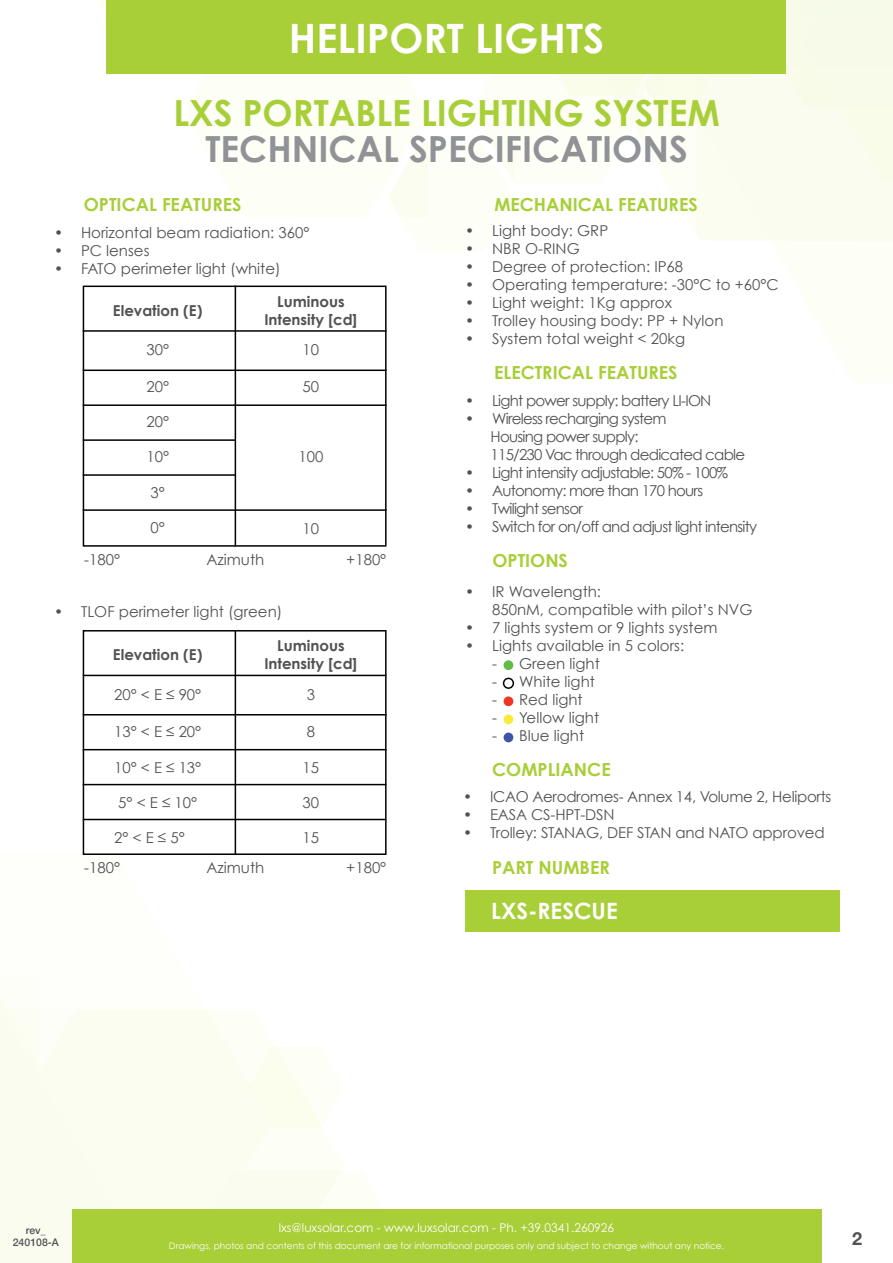
<style>
.page{position:relative;width:893px;height:1263px;background:#fff}
.page>*{position:absolute;margin:0;border:0;box-sizing:border-box;transform-origin:0 0}
.t1{font:700 40.5px "Century Gothic";color:#fff}
.t2{font:700 36px "Century Gothic";color:#a8ce38}
.t3{font:700 36px "Century Gothic";color:#909296}
.t4{font:700 22.5px "Century Gothic";color:#fff}
.t5{font:700 18px "Century Gothic";color:#a8ce38}
.t6{font:700 18px "Helvetica Neue";color:#515254}
.t7{font:15px/18px "Century Gothic";color:#515254}
.t8{font:15px/18px "Century Gothic";letter-spacing:-.05em;color:#515254}
.t9{font:700 15px/18px "Century Gothic";color:#515254;text-align:center}
.t10{font:15px "Century Gothic";letter-spacing:-.02em;color:#515254}
.t11{font:12px "Century Gothic";color:#fff}
.t12{font:500 10.5px/12.6px "Helvetica Neue";color:#515254;text-align:center}
.t13{font:9px "Century Gothic";color:#fff}
</style>
<div class="page">
<svg style="left:106px;top:0;width:787px;height:242px"></svg>
<div style="left:538px;top:0;width:355px;height:181px;background:#fbfcf0"></div>
<div style="left:72px;top:1209px;width:749px;height:54px;background:#a8ce38"></div>
<div style="left:107px;top:0;width:679px;height:74px;background:#a8ce38"></div>
<svg style="left:0;top:852px;width:341px;height:411px"></svg>
<div style="left:465px;top:890px;width:374px;height:41px;background:#a8ce38"></div>
<div style="left:504px;top:660px;width:9px;height:10px;background:#62bb46;border-radius:50%"></div>
<div style="left:503px;top:678px;width:11px;height:11px;border:2px solid #000;border-radius:50%"></div>
<div style="left:504px;top:696px;width:9px;height:10px;background:#ee3824;border-radius:50%"></div>
<div style="left:504px;top:714px;width:9px;height:10px;background:#f6ec3a;border-radius:50%"></div>
<div style="left:504px;top:733px;width:9px;height:9px;background:#3f54a5;border-radius:50%"></div>
<div style="left:83px;top:630px;width:304px;height:225px;border:2px solid #000"></div>
<hr style="left:235px;top:630px;width:1px;height:225px;background:#000">
<hr style="left:83px;top:675px;width:304px;height:1px;background:#000">
<hr style="left:83px;top:714px;width:304px;height:1px;background:#000">
<hr style="left:83px;top:749px;width:304px;height:1px;background:#000">
<hr style="left:83px;top:784px;width:303px;height:1px;background:#000">
<hr style="left:83px;top:819px;width:303px;height:1px;background:#000">
<div style="left:83px;top:286px;width:304px;height:261px;border:2px solid #000"></div>
<hr style="left:235px;top:286px;width:1px;height:261px;background:#000">
<hr style="left:83px;top:330px;width:304px;height:2px;background:#000">
<hr style="left:83px;top:369px;width:304px;height:2px;background:#000">
<hr style="left:83px;top:404px;width:304px;height:2px;background:#000">
<hr style="left:83px;top:439px;width:152px;height:2px;background:#000">
<hr style="left:83px;top:474px;width:152px;height:2px;background:#000">
<hr style="left:83px;top:509px;width:304px;height:2px;background:#000">
<h1 class="t1" style="left:289px;top:12px;width:317px">HELIPORT LIGHTS</h1>
<h2 class="t2" style="left:173px;top:91px;width:548px">LXS PORTABLE LIGHTING SYSTEM</h2>
<h2 class="t3" style="left:205px;top:127px;width:484px">TECHNICAL SPECIFICATIONS</h2>
<p class="t5" style="left:84px;top:193px;width:159px">OPTICAL FEATURES</p>
<p class="t7" style="left:54px;top:224px;width:257px">• Horizontal beam radiation: 360°</p>
<p class="t7" style="left:54px;top:242px;width:97px">• PC lenses</p>
<p class="t7" style="left:54px;top:260px;width:228px">• FATO perimeter light (white)</p>
<p class="t9" style="left:113px;top:301px;width:91px">Elevation (E)</p>
<p class="t9" style="left:264px;top:292px;width:94px">Luminous<br>Intensity [cd]</p>
<p class="t7" style="left:146px;top:340px;width:24px">30°</p>
<p class="t7" style="left:303px;top:340px;width:18px">10</p>
<p class="t7" style="left:303px;top:378px;width:18px">50</p>
<p class="t7" style="left:146px;top:378px;width:24px">20°</p>
<p class="t7" style="left:146px;top:412px;width:24px">20°</p>
<p class="t7" style="left:146px;top:447px;width:24px">10°</p>
<p class="t7" style="left:151px;top:483px;width:16px">3°</p>
<p class="t7" style="left:298px;top:447px;width:26px">100</p>
<p class="t7" style="left:151px;top:519px;width:16px">0°</p>
<p class="t7" style="left:303px;top:519px;width:18px">10</p>
<p class="t7" style="left:84px;top:550px;width:37px">-180°</p>
<p class="t7" style="left:206px;top:550px;width:59px">Azimuth</p>
<p class="t7" style="left:346px;top:550px;width:42px">+180°</p>
<p class="t7" style="left:54px;top:602px;width:230px">• TLOF perimeter light (green)</p>
<p class="t9" style="left:113px;top:645px;width:91px">Elevation (E)</p>
<p class="t9" style="left:264px;top:636px;width:94px">Luminous<br>Intensity [cd]</p>
<p class="t7" style="left:114px;top:685px;width:89px">20° &lt; E ≤ 90°</p>
<p class="t7" style="left:307px;top:685px;width:10px">3</p>
<p class="t7" style="left:307px;top:722px;width:10px">8</p>
<p class="t7" style="left:114px;top:722px;width:89px">13° &lt; E ≤ 20°</p>
<p class="t7" style="left:114px;top:758px;width:89px">10° &lt; E ≤ 13°</p>
<p class="t7" style="left:303px;top:758px;width:18px">15</p>
<p class="t7" style="left:118px;top:793px;width:80px">5°&lt;E≤10°</p>
<p class="t7" style="left:303px;top:793px;width:18px">30</p>
<p class="t7" style="left:114px;top:828px;width:72px">2°&lt;E≤5°</p>
<p class="t7" style="left:303px;top:828px;width:18px">15</p>
<p class="t7" style="left:84px;top:858px;width:37px">-180°</p>
<p class="t7" style="left:206px;top:858px;width:59px">Azimuth</p>
<p class="t7" style="left:346px;top:858px;width:42px">+180°</p>
<p class="t5" style="left:494px;top:193px;width:205px">MECHANICAL FEATURES</p>
<p class="t7" style="left:465px;top:222px;width:145px">• Light body: GRP</p>
<p class="t7" style="left:465px;top:240px;width:116px">• NBR O-RING</p>
<p class="t7" style="left:465px;top:258px;width:220px">• Degree of protection: IP68</p>
<p class="t7" style="left:465px;top:276px;width:315px">• Operating temperature: -30°C to +60°C</p>
<p class="t7" style="left:465px;top:294px;width:208px">• Light weight: 1Kg approx</p>
<p class="t7" style="left:465px;top:312px;width:260px">• Trolley housing body: PP + Nylon</p>
<p class="t7" style="left:465px;top:330px;width:221px">• System total weight &lt; 20kg</p>
<p class="t5" style="left:494px;top:361px;width:185px">ELECTRICAL FEATURES</p>
<p class="t8" style="left:465px;top:391px;width:248px">• Light power supply: battery LI-ION</p>
<p class="t8" style="left:491px;top:409px;width:256px;text-indent:-26px">• Wireless recharging system<br>Housing power supply:<br>115/230 Vac through dedicated cable</p>
<p class="t8" style="left:465px;top:463px;width:265px">• Light intensity adjustable: 50% - 100%</p>
<p class="t8" style="left:465px;top:481px;width:240px">• Autonomy: more than 170 hours</p>
<p class="t8" style="left:465px;top:499px;width:119px">• Twilight sensor</p>
<p class="t8" style="left:465px;top:517px;width:294px">• Switch for on/off and adjust light intensity</p>
<p class="t5" style="left:492px;top:549px;width:77px">OPTIONS</p>
<p class="t7" style="left:492px;top:583px;width:262px;text-indent:-27px">• IR Wavelength:<br>850nM, compatible with pilot’s NVG</p>
<p class="t7" style="left:465px;top:619px;width:254px">• 7 lights system or 9 lights system</p>
<p class="t7" style="left:465px;top:637px;width:221px">• Lights available in 5 colors:</p>
<p class="t7" style="left:492px;top:655px;width:109px">- Green light</p>
<p class="t7" style="left:492px;top:673px;width:104px">- White light</p>
<p class="t7" style="left:492px;top:691px;width:92px">- Red light</p>
<p class="t7" style="left:492px;top:709px;width:109px">- Yellow light</p>
<p class="t7" style="left:492px;top:727px;width:93px">- Blue light</p>
<p class="t5" style="left:492px;top:758px;width:120px">COMPLIANCE</p>
<p class="t10" style="left:463px;top:787px;width:370px">• ICAO Aerodromes- Annex 14, Volume 2, Heliports</p>
<p class="t7" style="left:463px;top:805px;width:153px">• EASA CS-HPT-DSN</p>
<p class="t7" style="left:463px;top:823px;width:89px">• Trolley: stanag</p>
<p class="t7" style="left:599px;top:823px;width:18px">, def</p>
<p class="t7" style="left:637px;top:823px;width:10px">stan</p>
<p class="t7" style="left:675px;top:823px;width:44px">and nato</p>
<p class="t7" style="left:752px;top:823px;width:74px">approved</p>
<p class="t5" style="left:492px;top:856px;width:119px">PART NUMBER</p>
<h3 class="t4" style="left:491px;top:897px;width:128px">LXS-RESCUE</h3>
<p class="t12" style="left:13px;top:1223px;width:48px">rev_<br>240108-A</p>
<p class="t11" style="left:279px;top:1221px;width:337px">lxs@luxsolar.com - www.luxsolar.com - Ph. +39.0341.260926</p>
<p class="t13" style="left:169px;top:1241px;width:557px">Drawings, photos and contents of this document are for informational purposes only and subject to change without any notice.</p>
<p class="t6" style="left:852px;top:1224px;width:12px">2</p>
</div>
